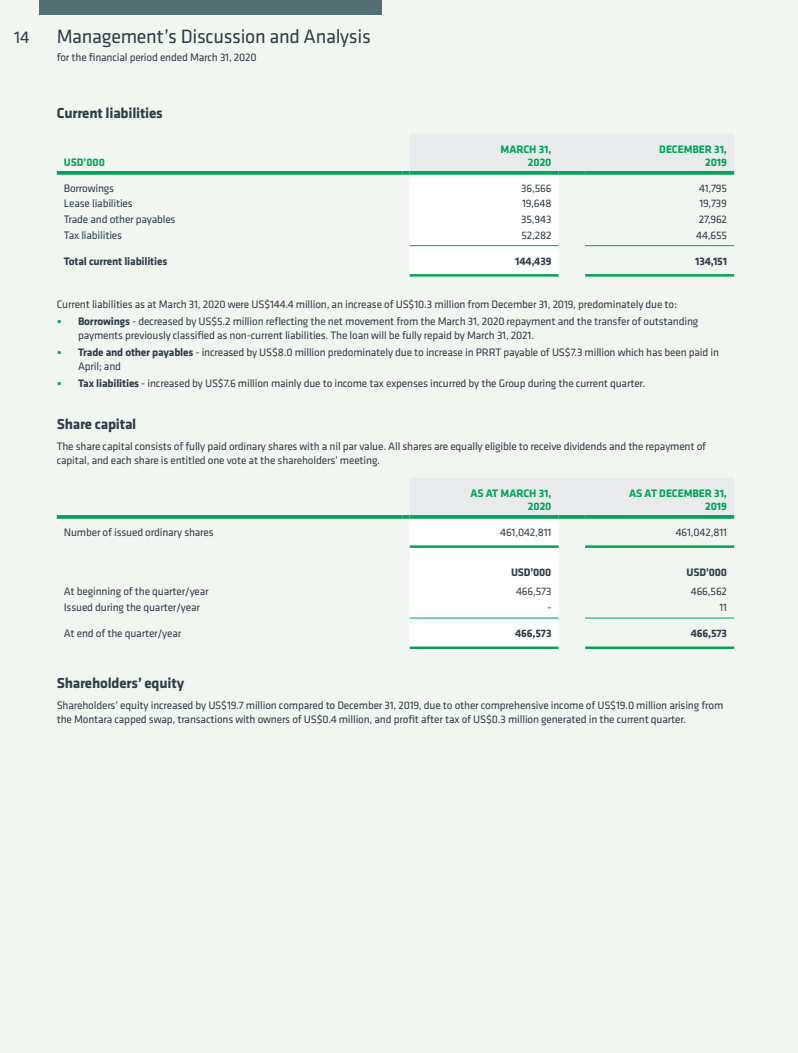
<style>
.page{position:relative;width:798px;height:1053px;background:#fff}
.page>*{position:absolute;margin:0;border:0;box-sizing:border-box;transform-origin:0 0}
.Klavika_Body_Text{font:20px "Klavika";letter-spacing:-.015em;color:#313e48}
.t1{font:17.5px "Klavika";color:#313e48}
.Klavika_Body_Text-2{font:700 15px "Klavika";letter-spacing:-.015em;color:#313e48}
.Klavika_Body_Text-3{font:11.25px/13.8px "Klavika";letter-spacing:-.015em;color:#313e48}
.Klavika_Body_Text-4{font:700 11.25px "Klavika";letter-spacing:-.005em;color:#02a55a}
.Klavika_Body_Text-5{font:700 11.25px "Klavika";letter-spacing:-.015em;color:#313e48}
.s1{font-size:13.75px;color:#02a55a}
.s2{font-weight:700}
</style>
<div class="page">
<div style="left:0;top:0;width:797px;height:1052px;background:#f1f6f1"></div>
<svg style="left:57px;top:171px;width:345px;height:4px"></svg>
<svg style="left:402px;top:134px;width:331px;height:141px"></svg>
<svg style="left:409px;top:171px;width:149px;height:4px"></svg>
<svg style="left:558px;top:171px;width:27px;height:4px"></svg>
<svg style="left:585px;top:171px;width:148px;height:4px"></svg>
<hr style="left:409px;top:274px;width:149px;height:2px;background:#02a55a">
<hr style="left:585px;top:274px;width:148px;height:2px;background:#02a55a">
<hr style="left:409px;top:245px;width:149px;height:1px;background:#02a55a">
<hr style="left:585px;top:245px;width:148px;height:1px;background:#02a55a">
<hr style="left:57px;top:515px;width:345px;height:3px;background:#02a55a">
<svg style="left:402px;top:478px;width:331px;height:169px"></svg>
<hr style="left:409px;top:515px;width:149px;height:3px;background:#02a55a">
<hr style="left:558px;top:515px;width:27px;height:3px;background:#02a55a">
<hr style="left:585px;top:515px;width:148px;height:3px;background:#02a55a">
<hr style="left:409px;top:646px;width:149px;height:3px;background:#02a55a">
<hr style="left:585px;top:646px;width:148px;height:3px;background:#02a55a">
<hr style="left:409px;top:617px;width:149px;height:1px;background:#02a55a">
<hr style="left:585px;top:617px;width:148px;height:1px;background:#02a55a">
<hr style="left:409px;top:545px;width:149px;height:3px;background:#02a55a">
<hr style="left:585px;top:545px;width:148px;height:3px;background:#02a55a">
<div style="left:39px;top:0;width:342px;height:14px;background:#536e71"></div>
<h2 class="t1" style="left:14px;top:28px;width:17px">14</h2>
<p class="Klavika_Body_Text" style="left:57px;top:26px;width:315px">Management’s Discussion and Analysis</p>
<p class="Klavika_Body_Text-3" style="left:57px;top:50px;width:201px">for the financial period ended March 31, 2020</p>
<p class="Klavika_Body_Text-2" style="left:57px;top:104px;width:107px">Current liabilities</p>
<p class="Klavika_Body_Text-4" style="left:64px;top:156px;width:43px">USD’000</p>
<p class="Klavika_Body_Text-4" style="left:500px;top:143px;width:52px">MARCH 31,</p>
<p class="Klavika_Body_Text-4" style="left:527px;top:156px;width:25px">2020</p>
<p class="Klavika_Body_Text-4" style="left:659px;top:143px;width:69px">DECEMBER 31,</p>
<p class="Klavika_Body_Text-4" style="left:705px;top:156px;width:23px">2019</p>
<p class="Klavika_Body_Text-3" style="left:64px;top:181px;width:52px">Borrowings</p>
<p class="Klavika_Body_Text-3" style="left:521px;top:181px;width:32px">36,566</p>
<p class="Klavika_Body_Text-3" style="left:698px;top:181px;width:29px">41,795</p>
<p class="Klavika_Body_Text-3" style="left:64px;top:197px;width:70px">Lease liabilities</p>
<p class="Klavika_Body_Text-3" style="left:522px;top:197px;width:31px">19,648</p>
<p class="Klavika_Body_Text-3" style="left:699px;top:197px;width:29px">19,739</p>
<p class="Klavika_Body_Text-3" style="left:64px;top:212px;width:113px">Trade and other payables</p>
<p class="Klavika_Body_Text-3" style="left:521px;top:212px;width:32px">35,943</p>
<p class="Klavika_Body_Text-3" style="left:698px;top:212px;width:30px">27,962</p>
<p class="Klavika_Body_Text-3" style="left:64px;top:228px;width:60px">Tax liabilities</p>
<p class="Klavika_Body_Text-3" style="left:521px;top:228px;width:32px">52,282</p>
<p class="Klavika_Body_Text-3" style="left:696px;top:228px;width:32px">44,655</p>
<p class="Klavika_Body_Text-5" style="left:64px;top:255px;width:105px">Total current liabilities</p>
<p class="Klavika_Body_Text-5" style="left:515px;top:255px;width:38px">144,439</p>
<p class="Klavika_Body_Text-5" style="left:695px;top:255px;width:33px">134,151</p>
<p class="Klavika_Body_Text-3" style="left:57px;top:297px;width:621px">Current liabilities as at March 31, 2020 were US$144.4 million, an increase of US$10.3 million from December 31, 2019, predominately due to:</p>
<p class="Klavika_Body_Text-3" style="left:78px;top:314px;width:621px;text-indent:-21px"><span class="s1">•</span> <span class="s2">Borrowings</span> - decreased by US$5.2 million reflecting the net movement from the March 31, 2020 repayment and the transfer of outstanding payments previously classified as non-current liabilities. The loan will be fully repaid by March 31, 2021.</p>
<p class="Klavika_Body_Text-3" style="left:78px;top:345px;width:642px;text-indent:-21px"><span class="s1">•</span> <span class="s2">Trade and other payables</span> - increased by US$8.0 million predominately due to increase in PRRT payable of US$7.3 million which has been paid in<br>April; and</p>
<p class="Klavika_Body_Text-3" style="left:57px;top:376px;width:589px"><span class="s1">•</span> <span class="s2">Tax liabilities</span> - increased by US$7.6 million mainly due to income tax expenses incurred by the Group during the current quarter.</p>
<p class="Klavika_Body_Text-2" style="left:57px;top:416px;width:81px">Share capital</p>
<p class="Klavika_Body_Text-3" style="left:57px;top:440px;width:650px">The share capital consists of fully paid ordinary shares with a nil par value. All shares are equally eligible to receive dividends and the repayment of capital, and each share is entitled one vote at the shareholders’ meeting.</p>
<p class="Klavika_Body_Text-4" style="left:470px;top:487px;width:82px">AS AT MARCH 31,</p>
<p class="Klavika_Body_Text-4" style="left:527px;top:500px;width:25px">2020</p>
<p class="Klavika_Body_Text-4" style="left:629px;top:487px;width:99px">AS AT DECEMBER 31,</p>
<p class="Klavika_Body_Text-4" style="left:705px;top:500px;width:23px">2019</p>
<p class="Klavika_Body_Text-3" style="left:64px;top:525px;width:151px">Number of issued ordinary shares</p>
<p class="Klavika_Body_Text-3" style="left:500px;top:525px;width:53px">461,042,811</p>
<p class="Klavika_Body_Text-3" style="left:675px;top:525px;width:53px">461,042,811</p>
<p class="Klavika_Body_Text-5" style="left:511px;top:566px;width:42px">USD’000</p>
<p class="Klavika_Body_Text-5" style="left:686px;top:566px;width:42px">USD’000</p>
<p class="Klavika_Body_Text-3" style="left:64px;top:585px;width:146px">At beginning of the quarter/year</p>
<p class="Klavika_Body_Text-3" style="left:516px;top:585px;width:37px">466,573</p>
<p class="Klavika_Body_Text-3" style="left:690px;top:585px;width:38px">466,562</p>
<p class="Klavika_Body_Text-3" style="left:64px;top:600px;width:137px">Issued during the quarter/year</p>
<p class="Klavika_Body_Text-3" style="left:547px;top:600px;width:6px">-</p>
<p class="Klavika_Body_Text-3" style="left:719px;top:600px;width:9px">11</p>
<p class="Klavika_Body_Text-3" style="left:64px;top:626px;width:119px">At end of the quarter/year</p>
<p class="Klavika_Body_Text-5" style="left:515px;top:627px;width:38px">466,573</p>
<p class="Klavika_Body_Text-5" style="left:690px;top:627px;width:38px">466,573</p>
<p class="Klavika_Body_Text-2" style="left:57px;top:675px;width:129px">Shareholders’ equity</p>
<p class="Klavika_Body_Text-3" style="left:57px;top:698px;width:667px">Shareholders’ equity increased by US$19.7 million compared to December 31, 2019, due to other comprehensive income of US$19.0 million arising from the Montara capped swap, transactions with owners of US$0.4 million, and profit after tax of US$0.3 million generated in the current quarter.</p>
</div>
